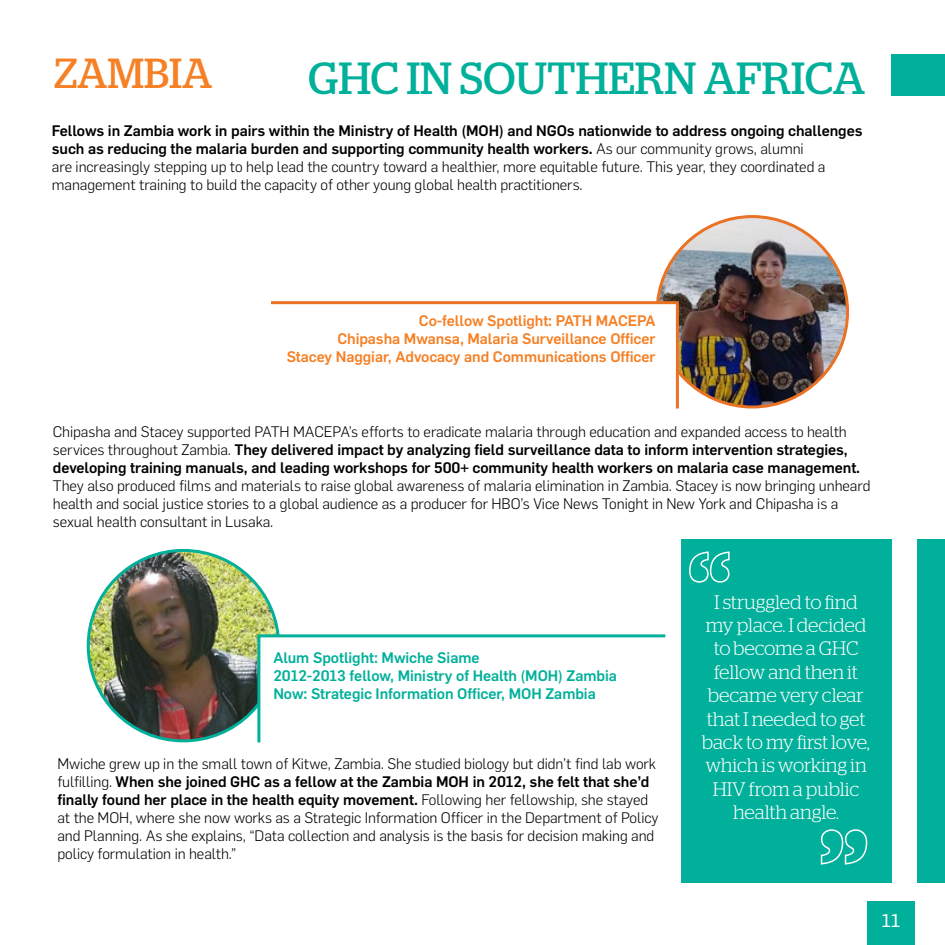
<style>
.page{position:relative;width:945px;height:945px;background:#fff}
.page>*{position:absolute;margin:0;border:0;box-sizing:border-box;transform-origin:0 0}
.t1{font:45px "Stag";color:#01b09a}
.t2{font:42px "Stag";color:#f58025}
.t3{font:300 19.5px/23.4px "Stag";letter-spacing:-.01em;color:#fff;text-align:center}
.t4{font:18px "Flama Basic";color:#fff}
.t5{font:300 15px/18px "Flama";letter-spacing:-.005em;color:#000}
.t6{font:500 15px/18px "Flama";letter-spacing:-.005em;color:#000}
.t7{font:500 15px/18px "Flama";letter-spacing:-.005em;color:#f58025;text-align:right}
.t8{font:500 15px/18px "Flama";letter-spacing:-.005em;color:#01b09a}
.s1{font-weight:500}
.s2{font-weight:300}
</style>
<div class="page">
<div style="left:867px;top:902px;width:48px;height:43px;background:#01b09a"></div>
<div style="left:891px;top:54px;width:54px;height:41px;background:#01b09a"></div>
<div style="left:681px;top:539px;width:210px;height:343px;background:#01b09a"></div>
<div style="left:917px;top:539px;width:28px;height:343px;background:#01b09a"></div>
<svg style="left:689px;top:551px;width:41px;height:32px"></svg>
<svg style="left:820px;top:829px;width:48px;height:36px"></svg>
<img style="left:88px;top:550px;width:191px;height:191px;border-radius:95px">
<svg style="left:256px;top:633px;width:410px;height:110px"></svg>
<img style="left:657px;top:217px;width:191px;height:190px;border-radius:95px">
<svg style="left:271px;top:300px;width:409px;height:109px"></svg>
<h2 class="t2" style="left:54px;top:49px;width:160px">ZAMBIA</h2>
<h1 class="t1" style="left:308px;top:52px;width:559px">GHC IN SOUTHERN AFRICA</h1>
<p class="t5" style="left:52px;top:120px;width:812px"><span class="s1">Fellows in Zambia work in pairs within the Ministry of Health (MOH) and NGOs nationwide to address ongoing challenges such as reducing the malaria burden and supporting community health workers.</span> As our community grows, alumni<br>are increasingly stepping up to help lead the country toward a healthier, more equitable future. This year, they coordinated a management training to build the capacity of other young global health practitioners.</p>
<p class="t7" style="left:287px;top:311px;width:370px">Co-fellow Spotlight: PATH MACEPA<br>Chipasha Mwansa, Malaria Surveillance Officer<br>Stacey Naggiar, Advocacy and Communications Officer</p>
<p class="t6" style="left:53px;top:421px;width:809px"><span class="s2">Chipasha and Stacey supported PATH MACEPA’s efforts to eradicate malaria through education and expanded access to health services throughout Zambia.</span> They delivered impact by analyzing field surveillance data to inform intervention strategies, developing training manuals, and leading workshops for 500+ community health workers on malaria case management.</p>
<p class="t5" style="left:53px;top:476px;width:819px">They also produced films and materials to raise global awareness of malaria elimination in Zambia. Stacey is now bringing unheard health and social justice stories to a global audience as a producer for HBO’s Vice News Tonight in New York and Chipasha is a sexual health consultant in Lusaka.</p>
<p class="t8" style="left:273px;top:648px;width:345px">Alum Spotlight: Mwiche Siame<br>2012-2013 fellow, Ministry of Health (MOH) Zambia<br>Now: Strategic Information Officer, MOH Zambia</p>
<p class="t5" style="left:57px;top:754px;width:603px">Mwiche grew up in the small town of Kitwe, Zambia. She studied biology but didn’t find lab work fulfilling. <span class="s1">When she joined GHC as a fellow at the Zambia MOH in 2012, she felt that she’d finally found her place in the health equity movement.</span> Following her fellowship, she stayed at the MOH, where she now works as a Strategic Information Officer in the Department of Policy and Planning. As she explains, “Data collection and analysis is the basis for decision making and policy formulation in health.”</p>
<h3 class="t3" style="left:702px;top:590px;width:169px">I struggled to find my place. I decided to become a GHC fellow and then it became very clear that I needed to get back to my first love, which is working in<br>HIV from a public health angle.</h3>
<p class="t4" style="left:882px;top:908px;width:20px">11</p>
</div>
